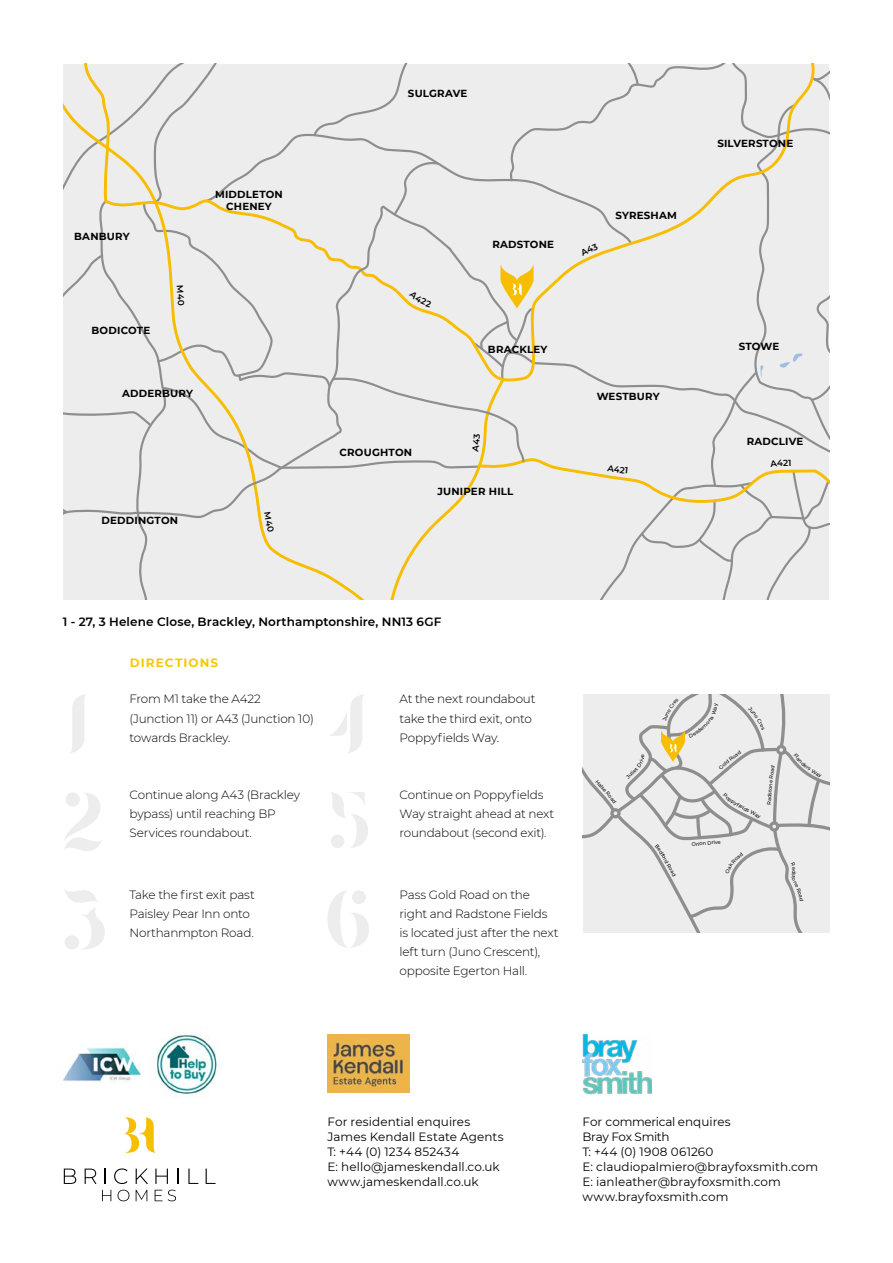
<style>
.page{position:relative;width:893px;height:1263px;background:#fff}
.page>*{position:absolute;margin:0;border:0;box-sizing:border-box;transform-origin:0 0}
.t1{font:300 12px/19.2px "Montserrat";letter-spacing:-.015em;color:#000}
.t2{font:12px/15px "Montserrat";letter-spacing:.005em;color:#000}
.t3{font:600 12px "Montserrat";letter-spacing:.01em;color:#000}
.t4{font:700 12px "Montserrat";letter-spacing:.09em;color:#f9c800}
.t5{font:700 10.2px/11.7px "Montserrat";letter-spacing:.02em;color:#010202;text-align:center}
.t6{font:500 5.1px "Montserrat";color:#010202}
</style>
<div class="page">
<img style="left:63px;top:1047px;width:78px;height:36px">
<img style="left:156px;top:1034px;width:63px;height:61px">
<svg style="left:70px;top:694px;width:16px;height:59px"></svg>
<svg style="left:65px;top:792px;width:37px;height:59px"></svg>
<svg style="left:330px;top:694px;width:34px;height:59px"></svg>
<svg style="left:65px;top:890px;width:40px;height:59px"></svg>
<svg style="left:124px;top:1117px;width:32px;height:36px"></svg>
<svg style="left:64px;top:1168px;width:12px;height:16px"></svg>
<svg style="left:85px;top:1168px;width:12px;height:16px"></svg>
<svg style="left:105px;top:1168px;width:1px;height:16px"></svg>
<svg style="left:114px;top:1168px;width:14px;height:16px"></svg>
<svg style="left:136px;top:1168px;width:12px;height:16px"></svg>
<svg style="left:155px;top:1168px;width:13px;height:16px"></svg>
<svg style="left:178px;top:1168px;width:1px;height:16px"></svg>
<svg style="left:188px;top:1168px;width:10px;height:16px"></svg>
<svg style="left:206px;top:1168px;width:10px;height:16px"></svg>
<svg style="left:102px;top:1190px;width:9px;height:11px"></svg>
<svg style="left:118px;top:1190px;width:11px;height:11px"></svg>
<svg style="left:136px;top:1190px;width:11px;height:11px"></svg>
<svg style="left:155px;top:1190px;width:21px;height:11px"></svg>
<svg style="left:331px;top:792px;width:37px;height:56px"></svg>
<svg style="left:327px;top:890px;width:42px;height:58px"></svg>
<img style="left:582px;top:1035px;width:70px;height:60px">
<img style="left:327px;top:1034px;width:83px;height:59px">
<div style="left:64px;top:64px;width:765px;height:536px;background:#eeeded"></div>
<svg style="left:583px;top:694px;width:246px;height:238px;background:#e5e4e2"></svg>
<p class="t5" style="left:74px;top:230px;width:57px">BANBURY</p>
<p class="t5" style="left:215px;top:188px;width:69px">MIDDLETON<br>CHENEY</p>
<p class="t5" style="left:92px;top:324px;width:60px">BODICOTE</p>
<p class="t5" style="left:122px;top:387px;width:72px">ADDERBURY</p>
<p class="t5" style="left:101px;top:514px;width:78px">DEDDINGTON</p>
<p class="t5" style="left:408px;top:87px;width:61px">SULGRAVE</p>
<p class="t5" style="left:340px;top:446px;width:74px">CROUGHTON</p>
<p class="t5" style="left:492px;top:238px;width:63px">RADSTONE</p>
<p class="t5" style="left:488px;top:343px;width:61px">BRACKLEY</p>
<p class="t5" style="left:437px;top:485px;width:78px">JUNIPER HILL</p>
<p class="t3" style="left:63px;top:613px;width:380px">1 - 27, 3 Helene Close, Brackley, Northamptonshire, NN13 6GF</p>
<p class="t4" style="left:130px;top:654px;width:90px">DIRECTIONS</p>
<p class="t1" style="left:129px;top:689px;width:186px">From M1 take the A422 (Junction 11) or A43 (Junction 10) towards Brackley.</p>
<p class="t1" style="left:129px;top:784px;width:172px">Continue along A43 (Brackley bypass) until reaching BP<br>Services roundabout.</p>
<p class="t1" style="left:129px;top:884px;width:127px">Take the first exit past<br>Paisley Pear Inn onto<br>Northanmpton Road.</p>
<p class="t1" style="left:399px;top:689px;width:138px">At the next roundabout take the third exit, onto<br>Poppyfields Way.</p>
<p class="t1" style="left:399px;top:784px;width:156px">Continue on Poppyfields<br>Way straight ahead at next roundabout (second exit).</p>
<p class="t1" style="left:399px;top:884px;width:161px">Pass Gold Road on the right and Radstone Fields is located just after the next left turn (Juno Crescent), opposite Egerton Hall.</p>
<p class="t5" style="left:615px;top:209px;width:63px">SYRESHAM</p>
<p class="t5" style="left:717px;top:137px;width:77px">SILVERSTONE</p>
<p class="t5" style="left:597px;top:390px;width:65px">WESTBURY</p>
<p class="t5" style="left:739px;top:340px;width:42px">STOWE</p>
<p class="t5" style="left:747px;top:435px;width:58px">RADCLIVE</p>
<p class="t6" style="left:602px;top:781px;width:12px;rotate:48deg">alse</p>
<p class="t6" style="left:625px;top:775px;width:10px;rotate:-44deg">Juli</p>
<p class="t6" style="left:712px;top:706px;width:4px;rotate:-90deg">y</p>
<p class="t6" style="left:717px;top:765px;width:14px;rotate:-40deg">Gold</p>
<p class="t6" style="left:669px;top:858px;width:20px;rotate:61deg">d Road</p>
<p class="t6" style="left:691px;top:840px;width:22px;rotate:-4deg">Orion D</p>
<p class="t2" style="left:327px;top:1114px;width:178px">For residential enquires<br>James Kendall Estate Agents<br>T: +44 (0) 1234 852434<br>E: hello@jameskendall.co.uk www.jameskendall.co.uk</p>
<p class="t2" style="left:582px;top:1114px;width:237px">For commerical enquires<br>Bray Fox Smith<br>T: +44 (0) 1908 061260<br>E: claudiopalmiero@brayfoxsmith.com<br>E: ianleather@brayfoxsmith.com www.brayfoxsmith.com</p>
</div>
